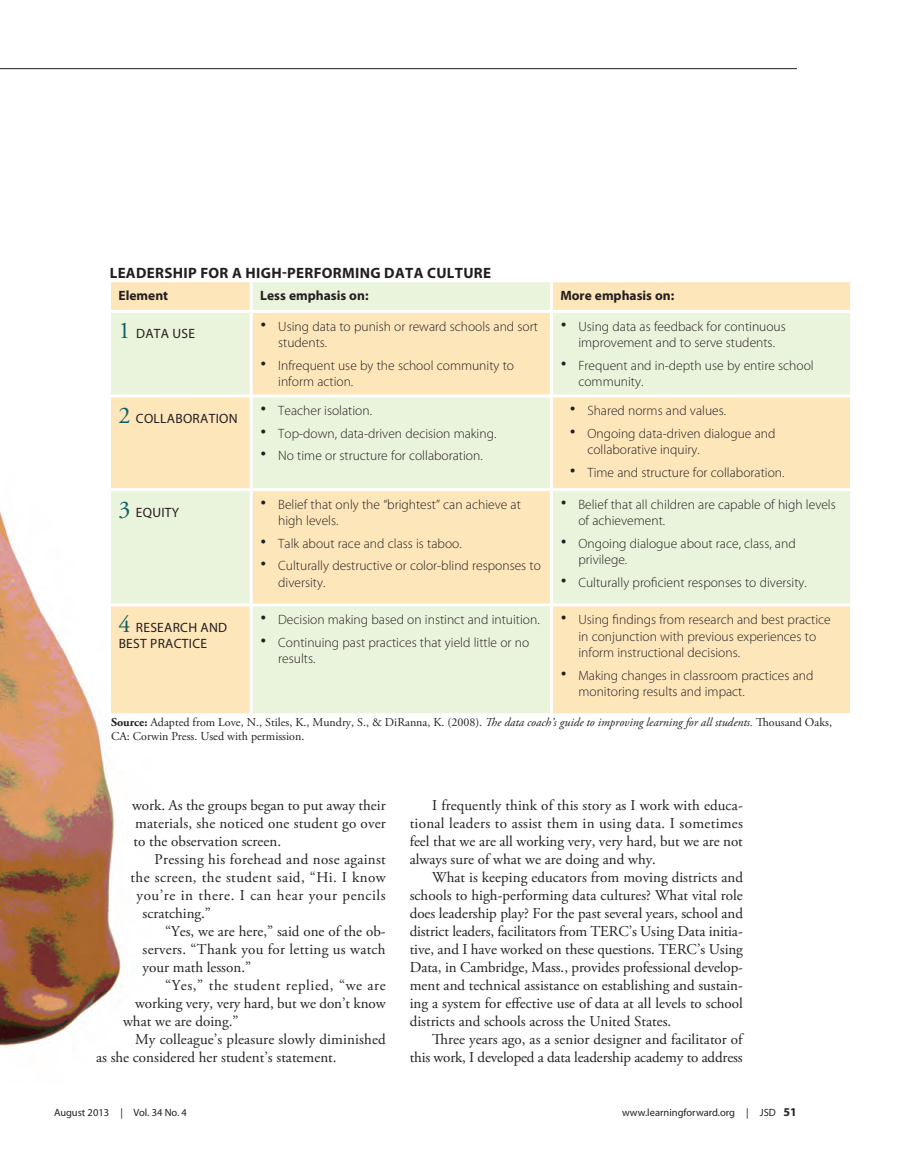
<style>
.page{position:relative;width:905px;height:1175px;background:#fff}
.page>*{position:absolute;margin:0;border:0;box-sizing:border-box;transform-origin:0 0}
.body{font:15px/18px "Adobe Garamond Pro";color:#231f20;text-align:justify}
.body-2{font:15px "Adobe Garamond Pro";letter-spacing:.04em;color:#231f20}
.box{font:700 15px "Myriad Pro";letter-spacing:.02em;color:#231f20}
.body-3{font:15px "Adobe Garamond Pro";letter-spacing:.03em;color:#231f20}
.body-4{font:15px "Adobe Garamond Pro";letter-spacing:.02em;color:#231f20}
.box-2{font:300 13.5px/16.5px "Myriad Pro";color:#231f20}
.box-3{font:13.5px/16.5px "Myriad Pro";letter-spacing:.02em;color:#231f20}
.box-4{font:700 13.5px "Myriad Pro";color:#231f20}
.t1{font:12px/13.5px "Adobe Garamond Pro";color:#231f20}
.t2{font:10.5px "Myriad Pro";color:#231f20}
.s1{font-family:"Adobe Garamond Pro";font-size:24px;color:#0d5f63}
.s2{font-family:"Helvetica";font-weight:400;font-size:18px}
.s3{font-weight:700}
.s4{font-style:italic}
.s5{font-weight:700;font-size:12px}
</style>
<div class="page">
<img style="left:0;top:511px;width:121px;height:536px">
<hr style="left:0;top:68px;width:796px;height:1px;background:#231f20">
<svg style="left:111px;top:282px;width:739px;height:431px;background:#f4ecca"></svg>
<hr style="left:250px;top:282px;width:3px;height:28px;background:#fff">
<hr style="left:550px;top:282px;width:3px;height:28px;background:#fff">
<hr style="left:108px;top:310px;width:143px;height:3px;background:#fff">
<hr style="left:251px;top:310px;width:300px;height:3px;background:#fff">
<hr style="left:250px;top:313px;width:3px;height:81px;background:#fff">
<hr style="left:551px;top:310px;width:302px;height:3px;background:#fff">
<hr style="left:550px;top:313px;width:3px;height:81px;background:#fff">
<hr style="left:108px;top:394px;width:143px;height:3px;background:#fff">
<hr style="left:251px;top:394px;width:300px;height:3px;background:#fff">
<hr style="left:250px;top:397px;width:3px;height:91px;background:#fff">
<hr style="left:551px;top:394px;width:302px;height:3px;background:#fff">
<hr style="left:550px;top:397px;width:3px;height:91px;background:#fff">
<hr style="left:108px;top:488px;width:143px;height:3px;background:#fff">
<hr style="left:108px;top:491px;width:3px;height:112px;background:#fff">
<hr style="left:251px;top:488px;width:300px;height:3px;background:#fff">
<hr style="left:250px;top:491px;width:3px;height:112px;background:#fff">
<hr style="left:551px;top:488px;width:302px;height:3px;background:#fff">
<hr style="left:550px;top:491px;width:3px;height:112px;background:#fff">
<hr style="left:108px;top:603px;width:143px;height:3px;background:#fff">
<hr style="left:108px;top:606px;width:3px;height:107px;background:#fff">
<hr style="left:251px;top:603px;width:300px;height:3px;background:#fff">
<hr style="left:250px;top:606px;width:3px;height:107px;background:#fff">
<hr style="left:551px;top:603px;width:302px;height:3px;background:#fff">
<hr style="left:550px;top:606px;width:3px;height:107px;background:#fff">
<hr style="left:108px;top:713px;width:143px;height:3px;background:#fff">
<hr style="left:108px;top:716px;width:3px;height:27px;background:#fff">
<hr style="left:108px;top:743px;width:143px;height:3px;background:#fff">
<p class="box" style="left:110px;top:264px;width:383px">LEADERSHIP FOR A HIGH-PERFORMING DATA CULTURE</p>
<p class="box-4" style="left:118px;top:288px;width:51px">Element</p>
<p class="box-4" style="left:260px;top:288px;width:110px">Less emphasis on:</p>
<p class="box-4" style="left:560px;top:288px;width:115px">More emphasis on:</p>
<p class="box-3" style="left:118px;top:325px;width:78px"><span class="s1">1</span> DATA USE</p>
<p class="box-2" style="left:278px;top:318px;width:261px;text-indent:-18px"><span class="s2">•</span> Using data to punish or reward schools and sort students.</p>
<p class="box-2" style="left:278px;top:357px;width:237px;text-indent:-18px"><span class="s2">•</span> Infrequent use by the school community to inform action.</p>
<p class="box-2" style="left:560px;top:318px;width:227px;text-align:center"><span class="s2">•</span> Using data as feedback for continuous improvement and to serve students.</p>
<p class="box-2" style="left:578px;top:357px;width:237px;text-indent:-18px"><span class="s2">•</span> Frequent and in-depth use by entire school community.</p>
<p class="box-3" style="left:118px;top:410px;width:121px"><span class="s1">2</span> COLLABORATION</p>
<p class="box-2" style="left:260px;top:402px;width:113px"><span class="s2">•</span> Teacher isolation.</p>
<p class="box-2" style="left:260px;top:425px;width:238px"><span class="s2">•</span> Top-down, data-driven decision making.</p>
<p class="box-2" style="left:260px;top:447px;width:224px"><span class="s2">•</span> No time or structure for collaboration.</p>
<p class="box-3" style="left:118px;top:504px;width:62px"><span class="s1">3</span> EQUITY</p>
<p class="box-2" style="left:278px;top:496px;width:244px;text-indent:-18px"><span class="s2">•</span> Belief that only the “brightest” can achieve at high levels.</p>
<p class="box-2" style="left:260px;top:535px;width:203px"><span class="s2">•</span> Talk about race and class is taboo.</p>
<p class="box-2" style="left:278px;top:558px;width:264px;text-indent:-18px"><span class="s2">•</span> Culturally destructive or color-blind responses to diversity.</p>
<p class="box-2" style="left:569px;top:402px;width:158px"><span class="s2">•</span> Shared norms and values.</p>
<p class="box-2" style="left:587px;top:425px;width:189px;text-indent:-18px"><span class="s2">•</span> Ongoing data-driven dialogue and collaborative inquiry.</p>
<p class="box-2" style="left:569px;top:464px;width:216px"><span class="s2">•</span> Time and structure for collaboration.</p>
<p class="box-2" style="left:578px;top:496px;width:259px;text-indent:-18px"><span class="s2">•</span> Belief that all children are capable of high levels of achievement.</p>
<p class="box-2" style="left:578px;top:535px;width:219px;text-indent:-18px"><span class="s2">•</span> Ongoing dialogue about race, class, and privilege.</p>
<p class="box-2" style="left:560px;top:574px;width:248px"><span class="s2">•</span> Culturally proficient responses to diversity.</p>
<p class="box-2" style="left:578px;top:611px;width:254px;text-indent:-18px"><span class="s2">•</span> Using findings from research and best practice in conjunction with previous experiences to inform instructional decisions.</p>
<p class="box-2" style="left:578px;top:667px;width:236px;text-indent:-18px"><span class="s2">•</span> Making changes in classroom practices and monitoring results and impact.</p>
<p class="t1" style="left:111px;top:716px;width:722px"><span class="s3">Source:</span> Adapted from Love, N., Stiles, K., Mundry, S., &amp; DiRanna, K. (2008). <span class="s4">The data coach’s guide to improving learning for all students.</span> Thousand Oaks,<br>CA: Corwin Press. Used with permission.</p>
<p class="box-3" style="left:118px;top:619px;width:110px"><span class="s1">4</span> RESEARCH AND<br>BEST PRACTICE</p>
<p class="box-2" style="left:260px;top:611px;width:281px"><span class="s2">•</span> Decision making based on instinct and intuition.</p>
<p class="box-2" style="left:278px;top:634px;width:252px;text-indent:-18px"><span class="s2">•</span> Continuing past practices that yield little or no results.</p>
<p class="body" style="left:132px;top:797px;width:255px">work. As the groups began to put away their materials, she noticed one student go over to the observation screen.</p>
<p class="body-4" style="left:154px;top:850px;width:233px">Pressing his forehead and nose against</p>
<p class="body-3" style="left:130px;top:868px;width:257px">the screen, the student said, “Hi. I know</p>
<p class="body-2" style="left:136px;top:886px;width:251px">you’re in there. I can hear your pencils</p>
<p class="body" style="left:142px;top:905px;width:70px">scratching.”</p>
<p class="body" style="left:142px;top:923px;width:244px;text-indent:22px">“Yes, we are here,” said one of the ob&shy;servers. “Thank you for letting us watch your math lesson.”</p>
<p class="body-2" style="left:165px;top:976px;width:222px">“Yes,” the student replied, “we are</p>
<p class="body" style="left:135px;top:995px;width:252px">working very, very hard, but we don’t know</p>
<p class="body" style="left:123px;top:1013px;width:117px">what we are doing.”</p>
<p class="body" style="left:96px;top:1031px;width:291px;text-indent:39px">My colleague’s pleasure slowly diminished as she considered her student’s statement.</p>
<p class="body" style="left:410px;top:797px;width:335px;text-indent:22px">I frequently think of this story as I work with educa&shy;tional leaders to assist them in using data. I sometimes feel that we are all working very, very hard, but we are not always sure of what we are doing and why.</p>
<p class="body" style="left:410px;top:869px;width:335px;text-indent:22px">What is keeping educators from moving districts and schools to high-performing data cultures? What vital role does leadership play? For the past several years, school and district leaders, facilitators from TERC’s Using Data initia&shy;tive, and I have worked on these questions. TERC’s Using Data, in Cambridge, Mass., provides professional develop&shy;ment and technical assistance on establishing and sustain&shy;ing a system for effective use of data at all levels to school districts and schools across the United States.</p>
<p class="body" style="left:410px;top:1031px;width:334px;text-align:right">Three years ago, as a senior designer and facilitator of this work, I developed a data leadership academy to address</p>
<p class="t2" style="left:54px;top:1107px;width:134px">August 2013 | Vol. 34 No. 4</p>
<p class="t2" style="left:622px;top:1107px;width:176px">www.learningforward.org | JSD <span class="s5">51</span></p>
</div>
